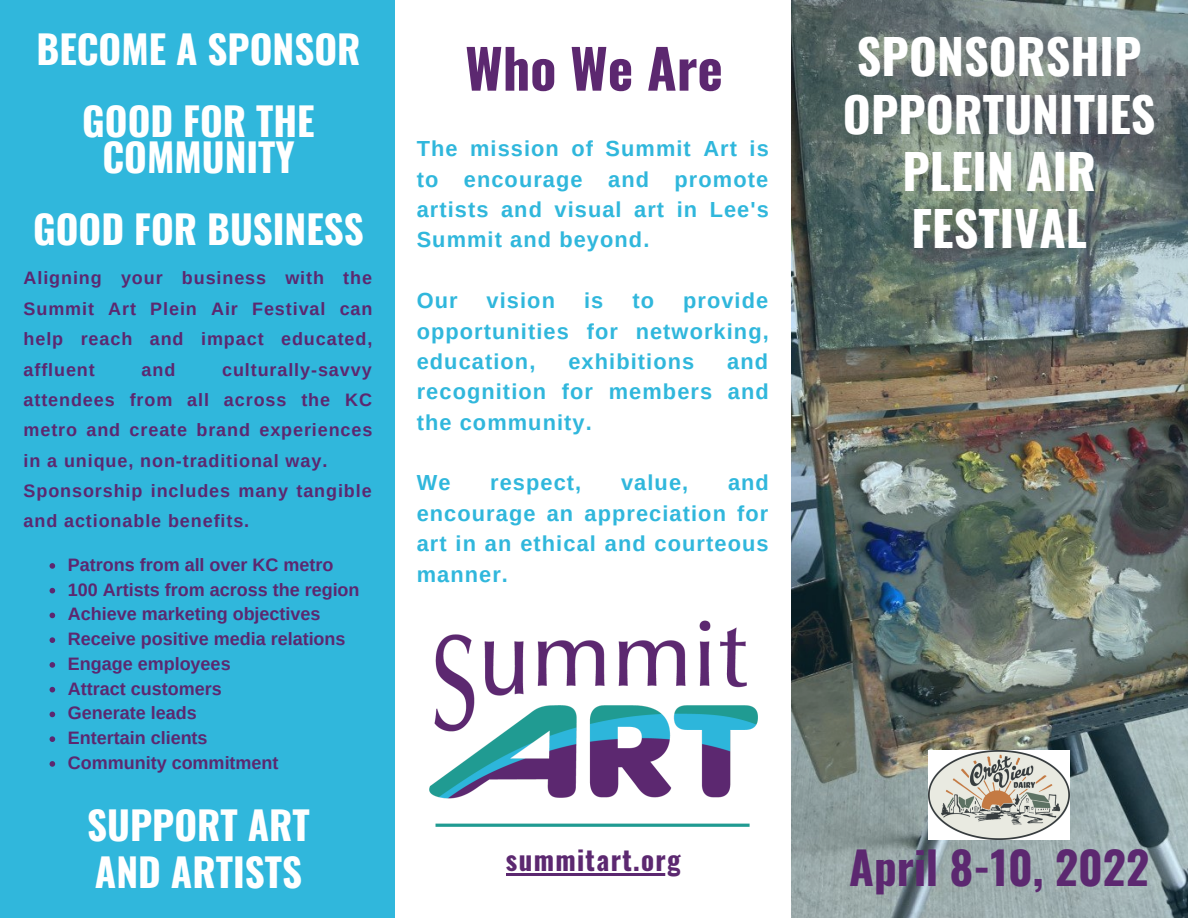
<style>
.page{position:relative;width:1188px;height:918px;background:#30b7dc}
.page>*{position:absolute;margin:0;border:0;box-sizing:border-box;transform-origin:0 0}
.t1{font:700 54px "Oswald";color:#5c2870}
.t2{font:700 48px/57.3px "Oswald";color:#fff}
.t3{font:700 45px "Oswald";color:#5c2870}
.t4{font:700 38.85px/36px "Oswald";color:#fff;text-align:center}
.t5{font:700 27px "Oswald";letter-spacing:.05em;color:#5c2870}
.t6{font:700 21.75px/30.3px "Arimo";letter-spacing:.05em;color:#30b7dc;text-align:justify}
.t7{font:700 18px/30.3px "Arimo";color:#5c2870;text-align:justify}
.t8{font:700 18px/30.3px "Arimo";letter-spacing:.05em;color:#5c2870}
</style>
<div class="page">
<img style="left:791px;top:0;width:397px;height:918px">
<div style="left:396px;top:0;width:395px;height:918px;background:#fff"></div>
<img style="left:429px;top:620px;width:329px;height:206px">
<img style="left:929px;top:750px;width:141px;height:89px">
<hr style="left:506px;top:873px;width:176px;height:2px;background:#5c2870">
<svg style="left:50px;top:563px;width:5px;height:6px"></svg>
<svg style="left:50px;top:588px;width:5px;height:5px"></svg>
<svg style="left:50px;top:613px;width:5px;height:5px"></svg>
<svg style="left:50px;top:637px;width:5px;height:6px"></svg>
<svg style="left:50px;top:662px;width:5px;height:6px"></svg>
<svg style="left:50px;top:687px;width:5px;height:5px"></svg>
<svg style="left:50px;top:712px;width:5px;height:5px"></svg>
<svg style="left:50px;top:736px;width:5px;height:6px"></svg>
<svg style="left:50px;top:761px;width:5px;height:6px"></svg>
<p class="t4" style="left:36px;top:30px;width:326px">BECOME A SPONSOR</p>
<p class="t4" style="left:82px;top:102px;width:234px">GOOD FOR THE<br>COMMUNITY</p>
<p class="t4" style="left:33px;top:210px;width:332px">GOOD FOR BUSINESS</p>
<p class="t7" style="left:24px;top:263px;width:350px">Aligning your business with the Summit Art Plein Air Festival can help reach and impact educated, affluent</p>
<p class="t2" style="left:857px;top:26px;width:286px">SPONSORSHIP</p>
<p class="t2" style="left:843px;top:83px;width:314px">OPPORTUNITIES</p>
<p class="t2" style="left:903px;top:141px;width:195px">PLEIN AIR<br>FESTIVAL</p>
<p class="t1" style="left:465px;top:26px;width:259px">Who We Are</p>
<p class="t6" style="left:417px;top:134px;width:354px">The mission of Summit Art is to encourage and promote artists and visual art in Lee's Summit and beyond.</p>
<p class="t6" style="left:417px;top:286px;width:354px;text-indent:266px">provide opportunities for networking, education,</p>
<p class="t6" style="left:417px;top:286px;width:42px">Our</p>
<p class="t6" style="left:487px;top:286px;width:70px">vision</p>
<p class="t6" style="left:584px;top:286px;width:21px">is</p>
<p class="t6" style="left:632px;top:286px;width:23px">to</p>
<p class="t6" style="left:417px;top:346px;width:354px;text-indent:311px">and recognition for members and the community.</p>
<p class="t6" style="left:568px;top:346px;width:127px">exhibitions</p>
<p class="t7" style="left:24px;top:354px;width:350px;text-indent:199px">culturally-savvy attendees from all across the KC metro and create brand experiences in a unique, non-traditional way.</p>
<p class="t8" style="left:24px;top:476px;width:350px">Sponsorship includes many tangible and actionable benefits.</p>
<p class="t7" style="left:68px;top:550px;width:267px">Patrons from all over KC metro</p>
<p class="t7" style="left:68px;top:574px;width:293px">100 Artists from across the region</p>
<p class="t7" style="left:68px;top:599px;width:254px">Achieve marketing objectives</p>
<p class="t7" style="left:68px;top:624px;width:279px">Receive positive media relations</p>
<p class="t7" style="left:68px;top:649px;width:164px">Engage employees</p>
<p class="t7" style="left:68px;top:673px;width:155px">Attract customers</p>
<p class="t7" style="left:68px;top:698px;width:130px">Generate leads</p>
<p class="t7" style="left:68px;top:723px;width:141px">Entertain clients</p>
<p class="t7" style="left:68px;top:748px;width:212px">Community commitment</p>
<p class="t4" style="left:87px;top:806px;width:224px">SUPPORT ART</p>
<p class="t4" style="left:95px;top:852px;width:209px">AND ARTISTS</p>
<p class="t3" style="left:849px;top:833px;width:301px">April 8-10, 2022</p>
<p class="t7" style="left:142px;top:354px;width:35px">and</p>
<p class="t6" style="left:417px;top:468px;width:35px">We</p>
<p class="t6" style="left:490px;top:468px;width:93px">respect,</p>
<p class="t6" style="left:621px;top:468px;width:69px">value,</p>
<p class="t6" style="left:417px;top:468px;width:354px;text-indent:311px">and encourage an appreciation for art in an ethical and courteous manner.</p>
<p class="t5" style="left:506px;top:838px;width:176px">summitart.org</p>
</div>
